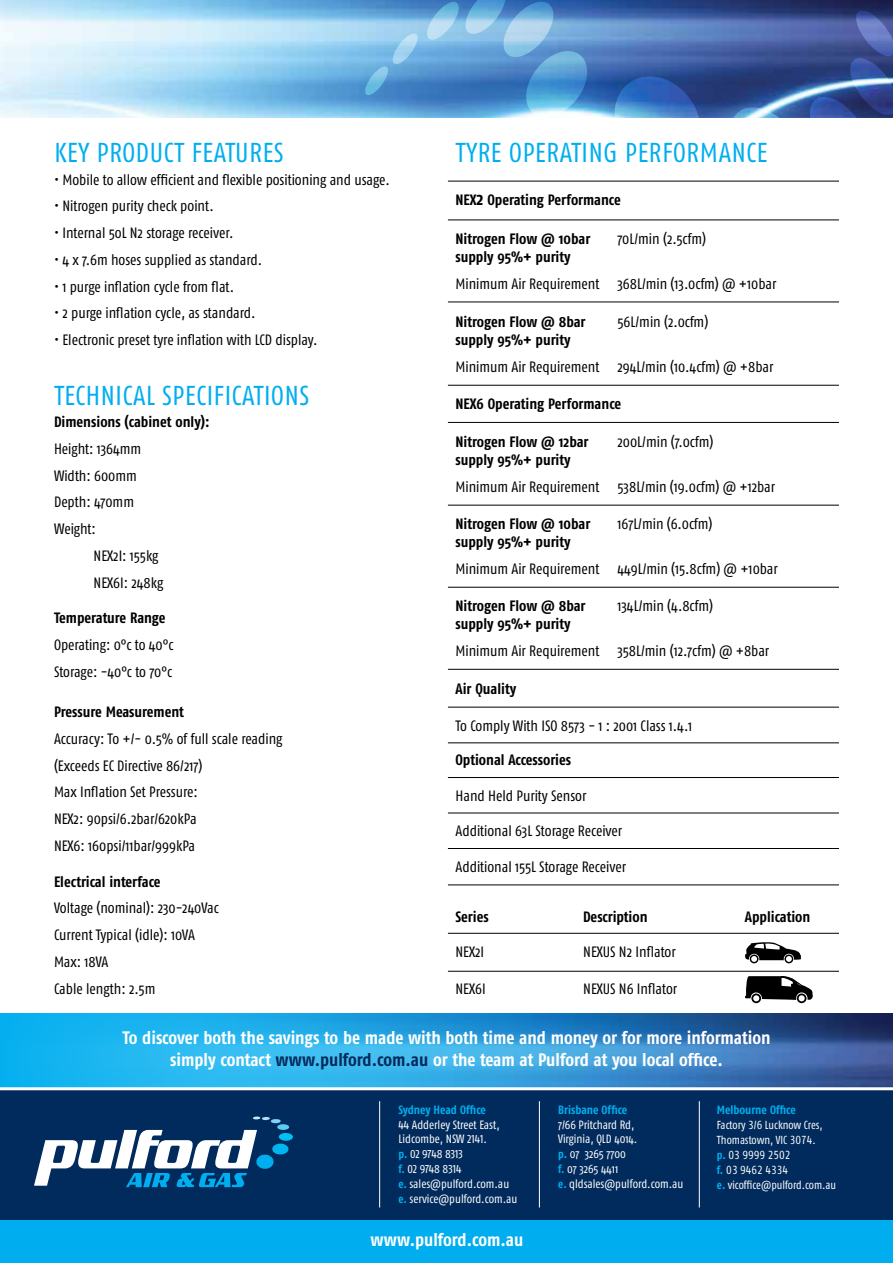
<style>
.page{position:relative;width:893px;height:1263px;background:#fff}
.page>*{position:absolute;margin:0;border:0;box-sizing:border-box;transform-origin:0 0}
.t1{font:27.3px "Fago Co Regular Lf Caps";color:#00aeef}
.t2{font:700 18px/21.6px "Fago Co";letter-spacing:-.005em;color:#fff;text-align:center}
.t3{font:15px/26.7px "Fago Co";color:#000}
.t4{font:700 15px "Fago Co";color:#000}
.t5{font:12px/14.9px "Fago Co";color:#fff}
.t6{font:12px/14.9px "Fago Co Regular Lf";color:#fff}
.t7{font:700 12px "Fago Co";color:#00aeef}
.t8{font:11.7px/15px "Fago Co Regular Tf";color:#fff}
.s1{font-size:18px}
.s2{color:#002b5c}
.s3{font-family:"Fago Co Bold Lf";font-size:11.7px;color:#00aeef}
.s4{font-family:"Fago Co Bold Lf";color:#00aeef}
</style>
<div class="page">
<div style="left:0;top:1089px;width:893px;height:132px;background:#002b5c"></div>
<div style="left:0;top:1221px;width:893px;height:42px;background:#00aeef"></div>
<div style="left:278px;top:1133px;width:15px;height:8px;background:#00c0f3;border-radius:50%"></div>
<svg style="left:34px;top:1116px;width:256px;height:71px"></svg>
<hr style="left:379px;top:1101px;width:1px;height:106px;background:#fff">
<hr style="left:539px;top:1101px;width:1px;height:106px;background:#fff">
<hr style="left:699px;top:1101px;width:1px;height:106px;background:#fff">
<svg style="left:0;top:1013px;width:893px;height:74px;background:#2b95d1"></svg>
<img style="left:0;top:0;width:893px;height:117px">
<svg style="left:425px;top:0;width:166px;height:118px;background:#649fd3"></svg>
<svg style="left:364px;top:31px;width:54px;height:66px;background:#74b1df"></svg>
<svg style="left:519px;top:180px;width:79px;height:1px"></svg>
<svg style="left:725px;top:8px;width:168px;height:173px"></svg>
<svg style="left:608px;top:71px;width:97px;height:47px;background:#3566af"></svg>
<hr style="left:0;top:1087px;width:893px;height:3px;background:#fff">
<hr style="left:448px;top:220px;width:391px;height:1px;background:#000">
<hr style="left:448px;top:302px;width:391px;height:1px;background:#000">
<hr style="left:448px;top:385px;width:391px;height:1px;background:#000">
<hr style="left:448px;top:422px;width:391px;height:1px;background:#000">
<hr style="left:448px;top:505px;width:391px;height:1px;background:#000">
<hr style="left:448px;top:587px;width:391px;height:1px;background:#000">
<hr style="left:448px;top:669px;width:391px;height:1px;background:#000">
<hr style="left:448px;top:707px;width:391px;height:1px;background:#000">
<hr style="left:448px;top:742px;width:391px;height:1px;background:#000">
<hr style="left:448px;top:777px;width:391px;height:1px;background:#000">
<hr style="left:448px;top:813px;width:391px;height:1px;background:#000">
<hr style="left:448px;top:848px;width:391px;height:1px;background:#000">
<hr style="left:448px;top:884px;width:391px;height:1px;background:#000">
<hr style="left:448px;top:933px;width:391px;height:1px;background:#000">
<hr style="left:448px;top:971px;width:391px;height:1px;background:#000">
<hr style="left:448px;top:181px;width:391px;height:1px;background:#000">
<svg style="left:745px;top:942px;width:56px;height:21px"></svg>
<svg style="left:745px;top:976px;width:68px;height:27px"></svg>
<h1 class="t1" style="left:54px;top:137px;width:231px">KEY PRODUCT FEATURES</h1>
<p class="t3" style="left:54px;top:166px;width:337px">• Mobile to allow efficient and flexible positioning and usage.</p>
<p class="t3" style="left:54px;top:193px;width:161px">• Nitrogen purity check point.</p>
<p class="t3" style="left:54px;top:219px;width:181px">• Internal 5oL N2 storage receiver.</p>
<p class="t3" style="left:54px;top:246px;width:210px">• 4 x 7.6m hoses supplied as standard.</p>
<p class="t3" style="left:54px;top:273px;width:182px">• 1 purge inflation cycle from flat.</p>
<p class="t3" style="left:54px;top:300px;width:203px">• 2 purge inflation cycle, as standard.</p>
<p class="t3" style="left:54px;top:326px;width:265px">• Electronic preset tyre inflation with LCD display.</p>
<h1 class="t1" style="left:54px;top:380px;width:257px">TECHNICAL SPECIFICATIONS</h1>
<p class="t4" style="left:54px;top:413px;width:157px">Dimensions (cabinet only):</p>
<p class="t3" style="left:54px;top:435px;width:89px">Height: 1364mm<br>Width: 600mm<br>Depth: 470mm<br>Weight:</p>
<p class="t3" style="left:94px;top:542px;width:71px">NEX2I: 155kg<br>NEX6I: 248kg</p>
<p class="t4" style="left:54px;top:609px;width:113px">Temperature Range</p>
<p class="t3" style="left:54px;top:631px;width:121px">Operating: 0°c to 40°c<br>Storage: -40°c to 70°c</p>
<p class="t4" style="left:54px;top:703px;width:132px">Pressure Measurement</p>
<p class="t3" style="left:54px;top:725px;width:230px">Accuracy: To +/- 0.5% of full scale reading (Exceeds EC Directive 86/217)<br>Max Inflation Set Pressure:<br>NEX2: 90psi/6.2bar/620kPa<br>NEX6: 160psi/11bar/999kPa</p>
<p class="t4" style="left:54px;top:872px;width:108px">Electrical interface</p>
<p class="t3" style="left:54px;top:894px;width:166px">Voltage (nominal): 230-240Vac<br>Current Typical (idle): 10VA<br>Max: 18VA<br>Cable length: 2.5m</p>
<h1 class="t1" style="left:455px;top:137px;width:314px">TYRE OPERATING PERFORMANCE</h1>
<p class="t4" style="left:455px;top:191px;width:167px">NEX<span class="s1">2</span> Operating Performance</p>
<p class="t4" style="left:455px;top:230px;width:136px">Nitrogen Flow @ 10bar</p>
<p class="t3" style="left:617px;top:225px;width:90px">70L/min (2.5cfm)</p>
<p class="t4" style="left:455px;top:248px;width:117px">supply 95%+ purity</p>
<p class="t3" style="left:455px;top:270px;width:322px">Minimum Air Requirement 368L/min (13.0cfm) @ +10bar</p>
<p class="t4" style="left:455px;top:313px;width:132px">Nitrogen Flow @ 8bar</p>
<p class="t3" style="left:617px;top:308px;width:92px">56L/min (2.0cfm)</p>
<p class="t4" style="left:455px;top:331px;width:117px">supply 95%+ purity</p>
<p class="t3" style="left:455px;top:353px;width:319px">Minimum Air Requirement 294L/min (10.4cfm) @ +8bar</p>
<p class="t4" style="left:455px;top:395px;width:167px">NEX6 Operating Performance</p>
<p class="t4" style="left:455px;top:433px;width:135px">Nitrogen Flow @ 12bar</p>
<p class="t3" style="left:617px;top:429px;width:97px">200L/min (7.0cfm)</p>
<p class="t4" style="left:455px;top:451px;width:117px">supply 95%+ purity</p>
<p class="t3" style="left:455px;top:474px;width:321px">Minimum Air Requirement 538L/min (19.0cfm) @ +12bar</p>
<p class="t4" style="left:455px;top:515px;width:136px">Nitrogen Flow @ 10bar</p>
<p class="t3" style="left:617px;top:510px;width:96px">167L/min (6.0cfm)</p>
<p class="t4" style="left:455px;top:533px;width:117px">supply 95%+ purity</p>
<p class="t3" style="left:455px;top:555px;width:324px">Minimum Air Requirement 449L/min (15.8cfm) @ +10bar</p>
<p class="t4" style="left:455px;top:597px;width:132px">Nitrogen Flow @ 8bar</p>
<p class="t3" style="left:617px;top:592px;width:97px">134L/min (4.8cfm)</p>
<p class="t4" style="left:455px;top:615px;width:117px">supply 95%+ purity</p>
<p class="t3" style="left:455px;top:637px;width:315px">Minimum Air Requirement 358L/min (12.7cfm) @ +8bar</p>
<p class="t4" style="left:455px;top:680px;width:62px">Air Quality</p>
<p class="t3" style="left:455px;top:712px;width:238px">To Comply With ISO 8573 - 1 : 2001 Class 1.4.1</p>
<p class="t4" style="left:455px;top:751px;width:117px">Optional Accessories</p>
<p class="t3" style="left:455px;top:782px;width:132px">Hand Held Purity Sensor</p>
<p class="t3" style="left:455px;top:817px;width:168px">Additional 63L Storage Receiver</p>
<p class="t3" style="left:455px;top:853px;width:172px">Additional 155L Storage Receiver</p>
<p class="t4" style="left:455px;top:908px;width:35px">Series</p>
<p class="t4" style="left:583px;top:908px;width:66px">Description</p>
<p class="t4" style="left:745px;top:908px;width:67px">Application</p>
<p class="t3" style="left:455px;top:939px;width:30px">NEX2I</p>
<p class="t3" style="left:583px;top:939px;width:94px">NEXUS N2 Inflator</p>
<p class="t3" style="left:455px;top:975px;width:32px">NEX6I</p>
<p class="t3" style="left:583px;top:975px;width:95px">NEXUS N6 Inflator</p>
<p class="t2" style="left:122px;top:1027px;width:649px">To discover both the savings to be made with both time and money or for more information simply contact <span class="s2">www.pulford.com.au</span> or the team at Pulford at you local office.</p>
<p class="t7" style="left:398px;top:1103px;width:89px">Sydney Head Office</p>
<p class="t6" style="left:398px;top:1117px;width:103px">44 Adderley Street East,<br>Lidcombe, NSW 2141.<br><span class="s3">p.</span> 02 9748 8313<br><span class="s3">f.</span> 02 9748 8314</p>
<p class="t5" style="left:398px;top:1176px;width:120px"><span class="s3">e.</span> sales@pulford.com.au <span class="s3">e.</span> service@pulford.com.au</p>
<p class="t2" style="left:371px;top:1229px;width:154px">www.pulford.com.au</p>
<p class="t7" style="left:558px;top:1103px;width:71px">Brisbane Office</p>
<p class="t5" style="left:558px;top:1117px;width:127px">7/66 Pritchard Rd,<br>Virginia, QLD 4014.<br><span class="s3">p.</span> 07 3265 7700<br><span class="s3">f.</span> 07 3265 4411<br><span class="s3">e.</span> qldsales@pulford.com.au</p>
<p class="t7" style="left:717px;top:1103px;width:80px">Melbourne Office</p>
<p class="t8" style="left:717px;top:1118px;width:121px">Factory 3/6 Lucknow Cres,<br>Thomastown, VIC 3074.<br><span class="s4">p.</span> 03 9999 2502<br><span class="s4">f.</span> 03 9462 4334<br><span class="s4">e.</span> vicoffice@pulford.com.au</p>
</div>
